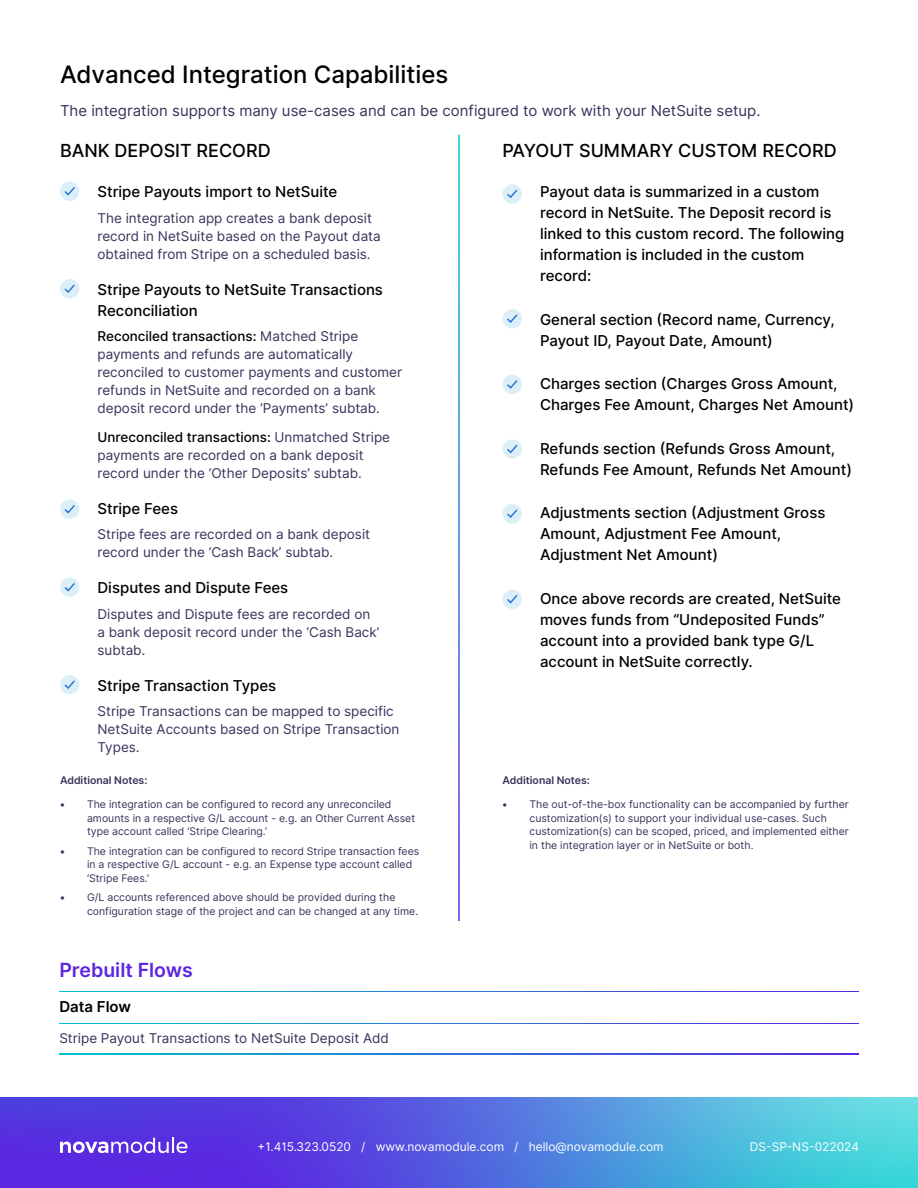
<style>
.page{position:relative;width:918px;height:1188px;background:#fff}
.page>*{position:absolute;margin:0;border:0;box-sizing:border-box;transform-origin:0 0}
.t1{font:500 24px "Inter";color:#000}
.t2{font:600 19.5px "Inter";color:#5c26e0}
.t3{font:500 18px "Inter";color:#000}
.t4{font:500 15px/21px "Inter";color:#000}
.t5{font:15px "Inter";color:#3b315b}
.t6{font:600 15px "Inter";color:#000}
.Table_Text{font:13.5px/18px "Inter";color:#3b315b}
.t7{font:12px "Inter";color:#fff}
.t8{font:10.5px/13.5px "Inter";color:#3b315b}
.t9{font:600 10.5px "Inter";color:#3b315b}
.s1{font-weight:500;color:#000}
.s2{font-weight:700}
</style>
<div class="page">
<svg style="left:60px;top:182px;width:20px;height:19px"></svg>
<svg style="left:63px;top:185px;width:14px;height:12px"></svg>
<svg style="left:60px;top:279px;width:20px;height:19px"></svg>
<svg style="left:63px;top:283px;width:14px;height:11px"></svg>
<svg style="left:60px;top:500px;width:20px;height:19px"></svg>
<svg style="left:63px;top:503px;width:14px;height:12px"></svg>
<svg style="left:60px;top:578px;width:20px;height:19px"></svg>
<svg style="left:63px;top:581px;width:14px;height:12px"></svg>
<svg style="left:60px;top:675px;width:20px;height:19px"></svg>
<svg style="left:63px;top:679px;width:14px;height:11px"></svg>
<svg style="left:502px;top:590px;width:20px;height:19px"></svg>
<svg style="left:505px;top:593px;width:14px;height:12px"></svg>
<svg style="left:502px;top:504px;width:20px;height:20px"></svg>
<svg style="left:505px;top:508px;width:14px;height:11px"></svg>
<svg style="left:502px;top:439px;width:20px;height:20px"></svg>
<svg style="left:505px;top:443px;width:14px;height:12px"></svg>
<div style="left:502px;top:375px;width:20px;height:19px;background:linear-gradient(to right,#daeef8,#e0f1f9);border-radius:50%"></div>
<svg style="left:505px;top:378px;width:14px;height:12px"></svg>
<div style="left:502px;top:309px;width:20px;height:19px;background:linear-gradient(to right,#dbeef8,#e0f1f9);border-radius:50%"></div>
<svg style="left:505px;top:313px;width:14px;height:11px"></svg>
<svg style="left:502px;top:184px;width:20px;height:20px"></svg>
<svg style="left:505px;top:188px;width:14px;height:11px"></svg>
<svg style="left:60px;top:1023px;width:799px;height:1px"></svg>
<svg style="left:60px;top:1054px;width:799px;height:1px"></svg>
<svg style="left:60px;top:991px;width:799px;height:1px"></svg>
<img style="left:0;top:1097px;width:918px;height:91px">
<svg style="left:60px;top:1138px;width:128px;height:15px"></svg>
<p class="t1" style="left:60px;top:57px;width:390px">Advanced Integration Capabilities</p>
<h4 class="t5" style="left:60px;top:100px;width:702px">The integration supports many use-cases and can be configured to work with your NetSuite setup.</h4>
<h4 class="t3" style="left:60px;top:137px;width:212px">BANK DEPOSIT RECORD</h4>
<h4 class="t3" style="left:502px;top:137px;width:336px">PAYOUT SUMMARY CUSTOM RECORD</h4>
<h4 class="t4" style="left:98px;top:181px;width:241px">Stripe Payouts import to NetSuite</h4>
<h4 class="Table_Text" style="left:98px;top:209px;width:285px">The integration app creates a bank deposit record in NetSuite based on the Payout data obtained from Stripe on a scheduled basis.</h4>
<h4 class="t4" style="left:98px;top:279px;width:287px">Stripe Payouts to NetSuite Transactions<br>Reconciliation</h4>
<h4 class="Table_Text" style="left:98px;top:327px;width:306px"><span class="s1">Reconciled transactions:</span> Matched Stripe payments and refunds are automatically reconciled to customer payments and customer refunds in NetSuite and recorded on a bank deposit record under the ‘Payments’ subtab.</h4>
<h4 class="Table_Text" style="left:98px;top:428px;width:294px"><span class="s1">Unreconciled transactions:</span> Unmatched Stripe payments are recorded on a bank deposit record under the ‘Other Deposits’ subtab.</h4>
<h4 class="t4" style="left:98px;top:498px;width:82px">Stripe Fees</h4>
<h4 class="Table_Text" style="left:98px;top:525px;width:274px">Stripe fees are recorded on a bank deposit record under the ‘Cash Back’ subtab.</h4>
<h4 class="t4" style="left:98px;top:577px;width:192px">Disputes and Dispute Fees</h4>
<h4 class="Table_Text" style="left:98px;top:605px;width:284px">Disputes and Dispute fees are recorded on a bank deposit record under the ‘Cash Back’ subtab.</h4>
<h4 class="t4" style="left:98px;top:675px;width:180px">Stripe Transaction Types</h4>
<h4 class="Table_Text" style="left:98px;top:702px;width:304px">Stripe Transactions can be mapped to specific<br>NetSuite Accounts based on Stripe Transaction<br>Types.</h4>
<h4 class="t9" style="left:60px;top:773px;width:89px">Additional Notes:</h4>
<p class="t8" style="left:87px;top:798px;width:330px;text-indent:-27px"><span class="s2">•</span> The integration can be configured to record any unreconciled amounts in a respective G/L account - e.g. an Other Current Asset type account called ‘Stripe Clearing.’</p>
<p class="t8" style="left:87px;top:844px;width:334px;text-indent:-27px"><span class="s2">•</span> The integration can be configured to record Stripe transaction fees in a respective G/L account - e.g. an Expense type account called ‘Stripe Fees.’</p>
<p class="t8" style="left:87px;top:891px;width:333px;text-indent:-27px"><span class="s2">•</span> G/L accounts referenced above should be provided during the configuration stage of the project and can be changed at any time.</p>
<h3 class="t2" style="left:59px;top:955px;width:135px">Prebuilt Flows</h3>
<h3 class="t6" style="left:59px;top:996px;width:73px">Data Flow</h3>
<p class="Table_Text" style="left:59px;top:1029px;width:331px">Stripe Payout Transactions to NetSuite Deposit Add</p>
<h4 class="t4" style="left:540px;top:181px;width:306px">Payout data is summarized in a custom record in NetSuite. The Deposit record is linked to this custom record. The following information is included in the custom record:</h4>
<h4 class="t4" style="left:540px;top:309px;width:296px">General section (Record name, Currency,<br>Payout ID, Payout Date, Amount)</h4>
<h4 class="t4" style="left:540px;top:373px;width:316px">Charges section (Charges Gross Amount,<br>Charges Fee Amount, Charges Net Amount)</h4>
<h4 class="t4" style="left:540px;top:438px;width:314px">Refunds section (Refunds Gross Amount,<br>Refunds Fee Amount, Refunds Net Amount)</h4>
<h4 class="t4" style="left:540px;top:502px;width:287px">Adjustments section (Adjustment Gross<br>Amount, Adjustment Fee Amount,<br>Adjustment Net Amount)</h4>
<h4 class="t4" style="left:540px;top:588px;width:303px">Once above records are created, NetSuite moves funds from “Undeposited Funds” account into a provided bank type G/L account in NetSuite correctly.</h4>
<h4 class="t9" style="left:502px;top:773px;width:89px">Additional Notes:</h4>
<p class="t8" style="left:530px;top:798px;width:321px;text-indent:-27px"><span class="s2">•</span> The out-of-the-box functionality can be accompanied by further customization(s) to support your individual use-cases. Such customization(s) can be scoped, priced, and implemented either in the integration layer or in NetSuite or both.</p>
<p class="t7" style="left:258px;top:1138px;width:408px">+1.415.323.0520 / www.novamodule.com / hello@novamodule.com</p>
<p class="t7" style="left:750px;top:1138px;width:111px">DS-SP-NS-022024</p>
</div>
